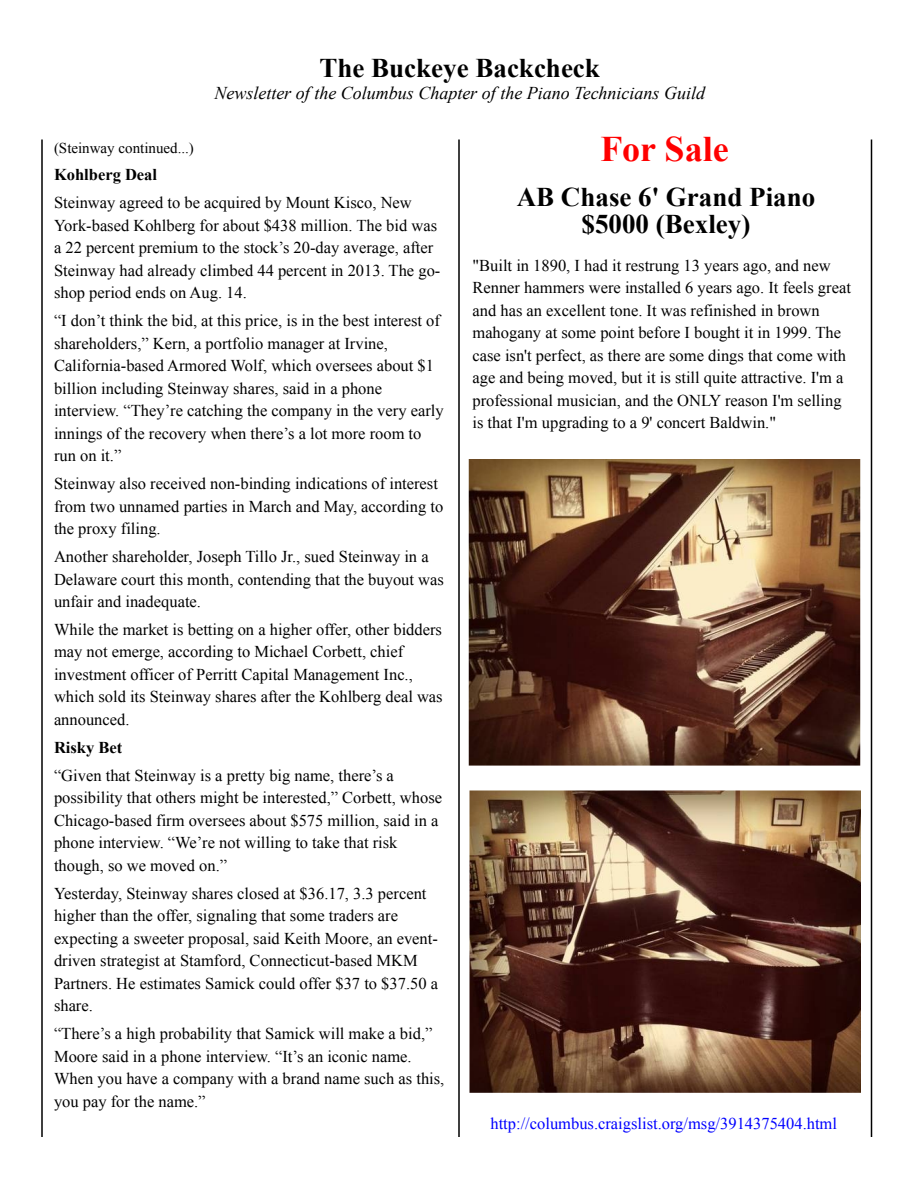
<style>
.page{position:relative;width:918px;height:1188px;background:#fff}
.page>*{position:absolute;margin:0;border:0;box-sizing:border-box;transform-origin:0 0}
.t1{font:700 36px "Times New Roman";color:#f00}
.t2{font:700 27px/27px "Times New Roman";color:#000;text-align:center}
.t3{font:italic 18px "Times New Roman";color:#000}
.t4{font:16.5px/22.5px "Times New Roman";color:#000}
.t5{font:16.5px "Times New Roman";color:#00f}
.t6{font:700 16.5px "Times New Roman";color:#000}
.t7{font:15px "Times New Roman";color:#000}
</style>
<div class="page">
<img style="left:469px;top:459px;width:391px;height:307px">
<img style="left:470px;top:790px;width:391px;height:303px">
<hr style="left:458px;top:140px;width:2px;height:997px;background:#000">
<hr style="left:41px;top:140px;width:2px;height:997px;background:#000">
<hr style="left:871px;top:140px;width:1px;height:997px;background:#000">
<h2 class="t2" style="left:320px;top:54px;width:282px">The Buckeye Backcheck</h2>
<p class="t3" style="left:214px;top:83px;width:492px">Newsletter of the Columbus Chapter of the Piano Technicians Guild</p>
<p class="t7" style="left:54px;top:140px;width:141px">(Steinway continued...)</p>
<h1 class="t1" style="left:600px;top:129px;width:130px">For Sale</h1>
<p class="t6" style="left:54px;top:166px;width:105px">Kohlberg Deal</p>
<p class="t4" style="left:54px;top:192px;width:388px">Steinway agreed to be acquired by Mount Kisco, New York-based Kohlberg for about $438 million. The bid was a 22 percent premium to the stock’s 20-day average, after Steinway had already climbed 44 percent in 2013. The go&shy;shop period ends on Aug. 14.</p>
<p class="t4" style="left:54px;top:309px;width:391px">“I don’t think the bid, at this price, is in the best interest of shareholders,” Kern, a portfolio manager at Irvine, California-based Armored Wolf, which oversees about $1 billion including Steinway shares, said in a phone interview. “They’re catching the company in the very early innings of the recovery when there’s a lot more room to run on it.”</p>
<p class="t4" style="left:54px;top:472px;width:391px">Steinway also received non-binding indications of interest from two unnamed parties in March and May, according to the proxy filing.</p>
<p class="t4" style="left:54px;top:545px;width:391px">Another shareholder, Joseph Tillo Jr., sued Steinway in a<br>Delaware court this month, contending that the buyout was unfair and inadequate.</p>
<p class="t4" style="left:54px;top:618px;width:390px">While the market is betting on a higher offer, other bidders may not emerge, according to Michael Corbett, chief investment officer of Perritt Capital Management Inc., which sold its Steinway shares after the Kohlberg deal was announced.</p>
<p class="t6" style="left:54px;top:738px;width:70px">Risky Bet</p>
<p class="t4" style="left:54px;top:764px;width:390px">“Given that Steinway is a pretty big name, there’s a possibility that others might be interested,” Corbett, whose Chicago-based firm oversees about $575 million, said in a phone interview. “We’re not willing to take that risk though, so we moved on.”</p>
<p class="t4" style="left:54px;top:882px;width:386px">Yesterday, Steinway shares closed at $36.17, 3.3 percent higher than the offer, signaling that some traders are expecting a sweeter proposal, said Keith Moore, an event&shy;driven strategist at Stamford, Connecticut-based MKM Partners. He estimates Samick could offer $37 to $37.50 a share.</p>
<p class="t4" style="left:54px;top:1022px;width:392px">“There’s a high probability that Samick will make a bid,” Moore said in a phone interview. “It’s an iconic name.<br>When you have a company with a brand name such as this, you pay for the name.”</p>
<h2 class="t2" style="left:517px;top:184px;width:300px">AB Chase 6' Grand Piano $5000 (Bexley)</h2>
<p class="t4" style="left:472px;top:254px;width:380px">"Built in 1890, I had it restrung 13 years ago, and new Renner hammers were installed 6 years ago. It feels great and has an excellent tone. It was refinished in brown mahogany at some point before I bought it in 1999. The case isn't perfect, as there are some dings that come with age and being moved, but it is still quite attractive. I'm a professional musician, and the ONLY reason I'm selling is that I'm upgrading to a 9' concert Baldwin."</p>
<p class="t5" style="left:490px;top:1114px;width:348px">http://columbus.craigslist.org/msg/3914375404.html</p>
</div>
